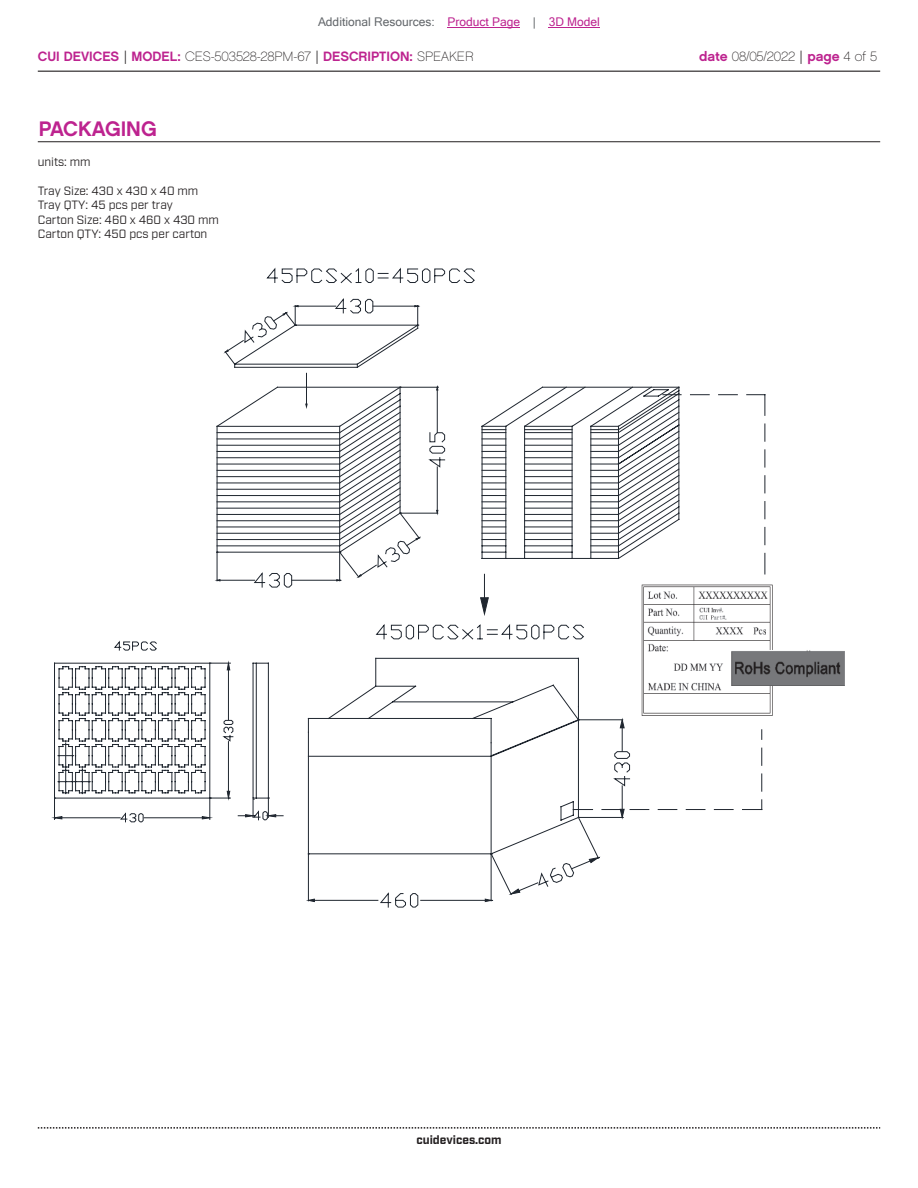
<style>
.page{position:relative;width:918px;height:1188px;background:#fff}
.page>*{position:absolute;margin:0;border:0;box-sizing:border-box;transform-origin:0 0}
.t1{font:21px "Chalet New York Nineteen Sixty";color:#bd238f}
.t2{font:13.5px "Chalet New York Nineteen Sixty";color:#bd238f}
.t3{font:13.5px "Chalet Paris Nineteen Sixty";letter-spacing:-.005em;color:#231f20}
.t4{font:12px/14.4px "Industry";color:#231f20}
.t5{font:12px "Microsoft Sans Serif";color:#63676b}
.t6{font:700 12px "Industry";color:#231f20}
.s1{color:#bd238f}
.s2{font-family:"Industry";color:#231f20}
.s3{font-family:"Chalet Paris Nineteen Sixty";color:#231f20}
.s4{font-family:"Chalet New York Nineteen Sixty";color:#bd238f}
.s5{font-family:"Industry"}
</style>
<div class="page">
<hr style="left:38px;top:71px;width:842px;height:1px;background:#231f20">
<svg style="left:38px;top:1127px;width:842px;height:2px"></svg>
<hr style="left:38px;top:141px;width:842px;height:1px;background:#231f20">
<svg style="left:216px;top:426px;width:29px;height:156px"></svg>
<svg style="left:224px;top:407px;width:21px;height:162px"></svg>
<svg style="left:224px;top:317px;width:42px;height:51px"></svg>
<svg style="left:266px;top:267px;width:209px;height:122px"></svg>
<svg style="left:308px;top:386px;width:372px;height:3px"></svg>
<svg style="left:114px;top:640px;width:471px;height:268px"></svg>
<svg style="left:51px;top:659px;width:233px;height:164px"></svg>
<svg style="left:245px;top:389px;width:521px;height:432px"></svg>
<img style="left:640px;top:581px;width:205px;height:141px">
<div style="left:679px;top:698px;width:63px;height:10px;background:#fff"></div>
<hr style="left:448px;top:27px;width:72px;height:1px;background:#bd238f">
<hr style="left:549px;top:27px;width:51px;height:1px;background:#bd238f">
<p class="t5" style="left:318px;top:15px;width:283px">Additional Resources: <span class="s1">Product Page</span> | <span class="s1">3D Model</span></p>
<p class="t2" style="left:38px;top:47px;width:437px">CUI DEVICES <span class="s2">|</span> MODEL: <span class="s3">CES-503528-28PM-67</span> <span class="s2">|</span> DESCRIPTION: <span class="s3">SPEAKER</span></p>
<p class="t3" style="left:699px;top:48px;width:179px"><span class="s4">date</span> 08/05/2022 <span class="s5">|</span> <span class="s4">page</span> 4 of 5</p>
<h1 class="t1" style="left:39px;top:115px;width:119px">PACKAGING</h1>
<p class="t4" style="left:38px;top:155px;width:54px">units: mm</p>
<p class="t4" style="left:38px;top:184px;width:183px">Tray Size: 430 x 430 x 40 mm<br>Tray QTY: 45 pcs per tray<br>Carton Size: 460 x 460 x 430 mm<br>Carton QTY: 450 pcs per carton</p>
<p class="t6" style="left:416px;top:1132px;width:87px">cuidevices.com</p>
</div>
